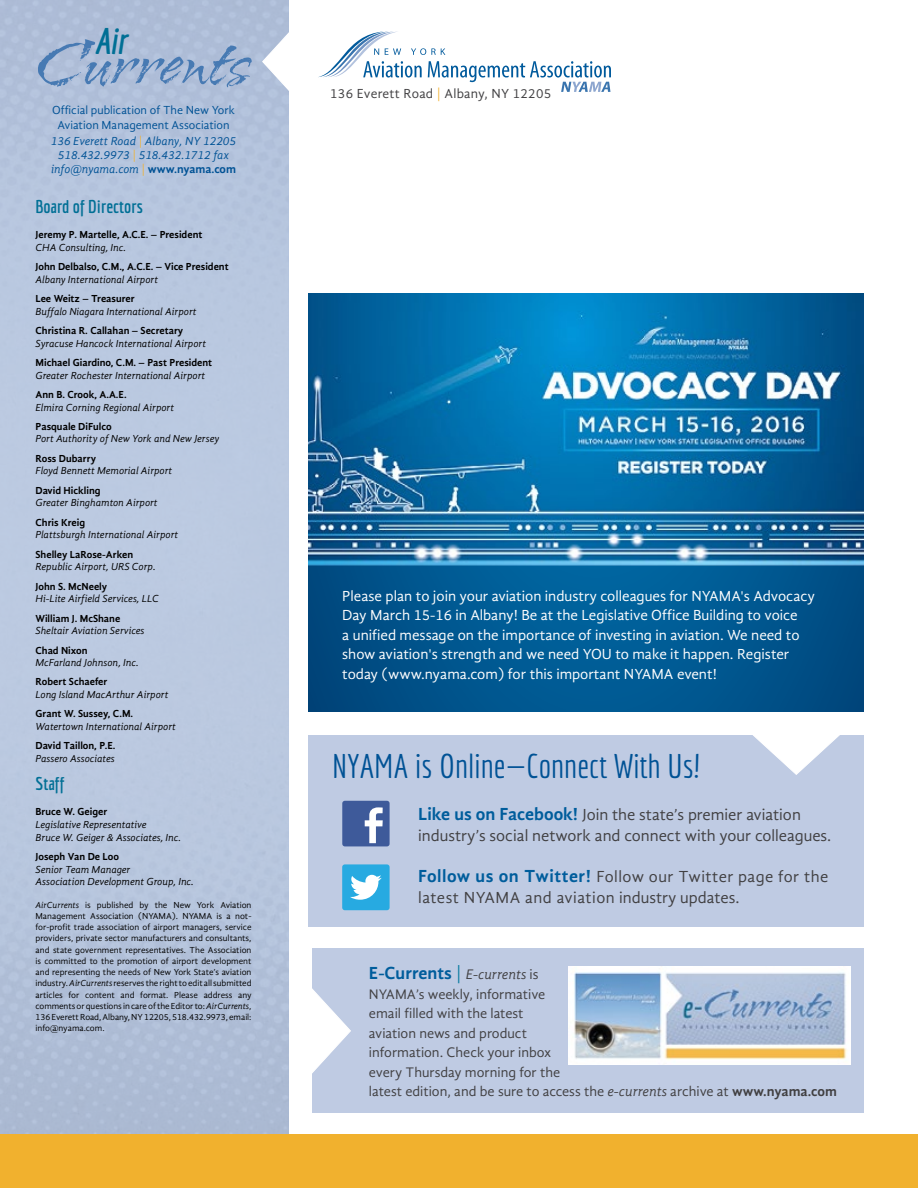
<style>
.page{position:relative;width:918px;height:1188px;background:#fff}
.page>*{position:absolute;margin:0;border:0;box-sizing:border-box;transform-origin:0 0}
.t1{font:72.45px "Arid ITCTT";color:#477ab3}
.t2{font:italic 700 36.15px "Economica";color:#006f95}
.t3{font:33.45px "Economica";color:#005295}
.t4{font:700 18px "Gandhi Sans";color:#005d9c}
.t5{font:700 18px "Economica";color:#006f95}
.t6{font:16.5px/21px "Gandhi Sans";color:#414042}
.t7{font:16.5px/21px "Gandhi Sans";letter-spacing:.03em;color:#414042}
.t8{font:15px/18px "Gandhi Sans";color:#fff}
.t9{font:14.25px/19.5px "Gandhi Sans";color:#414042}
.t10{font:13.5px "Gandhi Sans";letter-spacing:.02em;color:#414042}
.t11{font:italic 12px/14.4px "Gandhi Sans";color:#005295;text-align:center}
.t12{font:12px/14.4px "Gandhi Sans";color:#005295;text-align:center}
.t13{font:italic 10.5px/12.6px "Gandhi Sans";color:#000}
.t14{font:700 10.5px "Gandhi Sans";color:#000}
.t15{font:9px/11.2px "Gandhi Sans";letter-spacing:-.005em;color:#000;text-align:justify}
.s1{color:#f1b12e}
.s2{font-weight:700;font-style:normal}
.s3{font-style:italic}
.s4{font-weight:700;font-size:18px;color:#005d9c}
.s5{font-weight:400;color:#00779c}
.s6{font-weight:400;font-style:italic;font-size:14.25px;color:#414042}
.s7{font-weight:400;font-size:14.25px;color:#414042}
.s8{font-weight:700}
</style>
<div class="page">
<div style="left:0;top:1134px;width:918px;height:54px;background:#f1b12e"></div>
<svg style="left:261px;top:6px;width:350px;height:111px"></svg>
<div style="left:309px;top:736px;width:555px;height:191px;background:#bfcbe3"></div>
<svg style="left:749px;top:735px;width:95px;height:40px"></svg>
<div style="left:342px;top:801px;width:48px;height:45px;background:#3e5a9a;border-radius:3px"></div>
<svg style="left:365px;top:807px;width:18px;height:36px"></svg>
<div style="left:342px;top:864px;width:48px;height:46px;background:#27aae1;border-radius:3px"></div>
<svg style="left:350px;top:875px;width:32px;height:25px"></svg>
<div style="left:313px;top:948px;width:551px;height:165px;background:#bfcbe3"></div>
<svg style="left:312px;top:983px;width:39px;height:95px"></svg>
<img style="left:568px;top:966px;width:282px;height:98px">
<svg style="left:309px;top:566px;width:555px;height:145px;background:#00558e"></svg>
<svg style="left:309px;top:565px;width:555px;height:1px"></svg>
<svg style="left:583px;top:565px;width:31px;height:4px"></svg>
<svg style="left:711px;top:565px;width:50px;height:4px"></svg>
<svg style="left:404px;top:565px;width:68px;height:4px"></svg>
<img style="left:309px;top:293px;width:555px;height:272px">
<h2 class="t2" style="left:95px;top:20px;width:34px">Air</h2>
<h1 class="t1" style="left:34px;top:24px;width:218px">Currents</h1>
<p class="t12" style="left:52px;top:103px;width:184px">Official publication of The New York<br>Aviation Management Association</p>
<p class="t11" style="left:51px;top:133px;width:187px">136 Everett Road <span class="s1">|</span> Albany, NY 12205<br>518.432.9973 <span class="s1">|</span> 518.432.1712 fax info@nyama.com <span class="s1">|</span> <span class="s2">www.nyama.com</span></p>
<p class="t5" style="left:36px;top:196px;width:109px">Board of Directors</p>
<p class="t14" style="left:36px;top:229px;width:168px">Jeremy P. Martelle, A.C.E. – President</p>
<p class="t13" style="left:36px;top:241px;width:92px">CHA Consulting, Inc.</p>
<p class="t14" style="left:36px;top:261px;width:195px">John Delbalso, C.M., A.C.E. – Vice President</p>
<p class="t13" style="left:36px;top:273px;width:124px">Albany International Airport</p>
<p class="t14" style="left:36px;top:292px;width:101px">Lee Weitz – Treasurer</p>
<p class="t13" style="left:36px;top:305px;width:163px">Buffalo Niagara International Airport</p>
<p class="t14" style="left:36px;top:324px;width:149px">Christina R. Callahan – Secretary</p>
<p class="t13" style="left:36px;top:337px;width:172px">Syracuse Hancock International Airport</p>
<p class="t14" style="left:36px;top:356px;width:178px">Michael Giardino, C.M. – Past President</p>
<p class="t13" style="left:36px;top:369px;width:171px">Greater Rochester International Airport</p>
<p class="t14" style="left:36px;top:388px;width:93px">Ann B. Crook, A.A.E.</p>
<p class="t13" style="left:36px;top:401px;width:140px">Elmira Corning Regional Airport</p>
<p class="t14" style="left:36px;top:420px;width:78px">Pasquale DiFulco</p>
<p class="t13" style="left:36px;top:433px;width:185px">Port Authority of New York and New Jersey</p>
<p class="t14" style="left:36px;top:452px;width:62px">Ross Dubarry</p>
<p class="t13" style="left:36px;top:465px;width:138px">Floyd Bennett Memorial Airport</p>
<p class="t14" style="left:36px;top:484px;width:67px">David Hickling</p>
<p class="t13" style="left:36px;top:497px;width:124px">Greater Binghamton Airport</p>
<p class="t14" style="left:36px;top:516px;width:51px">Chris Kreig</p>
<p class="t13" style="left:36px;top:528px;width:144px">Plattsburgh International Airport</p>
<p class="t14" style="left:36px;top:548px;width:99px">Shelley LaRose-Arken</p>
<p class="t13" style="left:36px;top:560px;width:122px">Republic Airport, URS Corp.</p>
<p class="t14" style="left:36px;top:580px;width:73px">John S. McNeely</p>
<p class="t13" style="left:36px;top:592px;width:125px">Hi-Lite Airfield Services, LLC</p>
<p class="t14" style="left:36px;top:612px;width:86px">William J. McShane</p>
<p class="t13" style="left:36px;top:624px;width:110px">Sheltair Aviation Services</p>
<p class="t14" style="left:36px;top:644px;width:53px">Chad Nixon</p>
<p class="t13" style="left:36px;top:656px;width:105px">McFarland Johnson, Inc.</p>
<p class="t14" style="left:36px;top:676px;width:74px">Robert Schaefer</p>
<p class="t13" style="left:36px;top:688px;width:134px">Long Island MacArthur Airport</p>
<p class="t14" style="left:36px;top:708px;width:99px">Grant W. Sussey, C.M.</p>
<p class="t13" style="left:36px;top:720px;width:142px">Watertown International Airport</p>
<p class="t14" style="left:36px;top:740px;width:81px">David Taillon, P.E.</p>
<p class="t13" style="left:36px;top:752px;width:81px">Passero Associates</p>
<p class="t5" style="left:36px;top:773px;width:30px">Staff</p>
<p class="t14" style="left:36px;top:806px;width:73px">Bruce W. Geiger</p>
<p class="t13" style="left:36px;top:818px;width:147px">Legislative Representative<br>Bruce W. Geiger &amp; Associates, Inc.</p>
<p class="t14" style="left:36px;top:850px;width:85px">Joseph Van De Loo</p>
<p class="t13" style="left:36px;top:863px;width:160px">Senior Team Manager<br>Association Development Group, Inc.</p>
<p class="t15" style="left:36px;top:899px;width:218px"><span class="s3">AirCurrents</span> is published by the New York Aviation Management Association (NYAMA). NYAMA is a not&shy;for-profit trade association of airport managers, service providers, private sector manufacturers and consultants, and state government representatives. The Association is committed to the promotion of airport development and representing the needs of New York State’s aviation industry. <span class="s3">AirCurrents</span> reserves the right to edit all submitted articles for content and format. Please address any comments or questions in care of the Editor to: <span class="s3">AirCurrents</span>, 136 Everett Road, Albany, NY 12205, 518.432.9973, email: info@nyama.com.</p>
<p class="t10" style="left:330px;top:85px;width:222px">136 Everett Road <span class="s1">|</span> Albany, NY 12205</p>
<p class="t8" style="left:342px;top:586px;width:474px;line-height:19.5px">Please plan to join your aviation industry colleagues for NYAMA's Advocacy Day March 15-16 in Albany! Be at the Legislative Office Building to voice<br>a unified message on the importance of investing in aviation. We need to show aviation's strength and we need YOU to make it happen. Register today (www.nyama.com) for this important NYAMA event!</p>
<p class="t8" style="left:342px;top:592px;width:498px">Please plan to join your aviation industry colleagues for NYAMA's Advocacy Day March 15-16 in Albany! Be at the Legislative Office Building to voice a unified message on the importance of investing in aviation. We need to show aviation's strength and we need YOU to make it happen. Register today (www. nyama.com) for this important NYAMA event!</p>
<h3 class="t3" style="left:332px;top:747px;width:369px">NYAMA is Online—Connect With Us!</h3>
<p class="t6" style="left:418px;top:804px;width:415px"><span class="s4">Like us on Facebook!</span> Join the state’s premier aviation industry’s social network and connect with your colleagues.</p>
<p class="t7" style="left:418px;top:866px;width:412px"><span class="s4">Follow us on Twitter!</span> Follow our Twitter page for the latest NYAMA and aviation industry updates.</p>
<p class="t4" style="left:369px;top:963px;width:171px">E-Currents <span class="s5">|</span> <span class="s6">E-currents</span> <span class="s7">is</span></p>
<p class="t9" style="left:369px;top:984px;width:469px">NYAMA’s weekly, informative<br>email filled with the latest<br>aviation news and product<br>information. Check your inbox<br>every Thursday morning for the<br>latest edition, and be sure to access the <span class="s3">e-currents</span> archive at <span class="s8">www.nyama.com</span></p>
</div>
